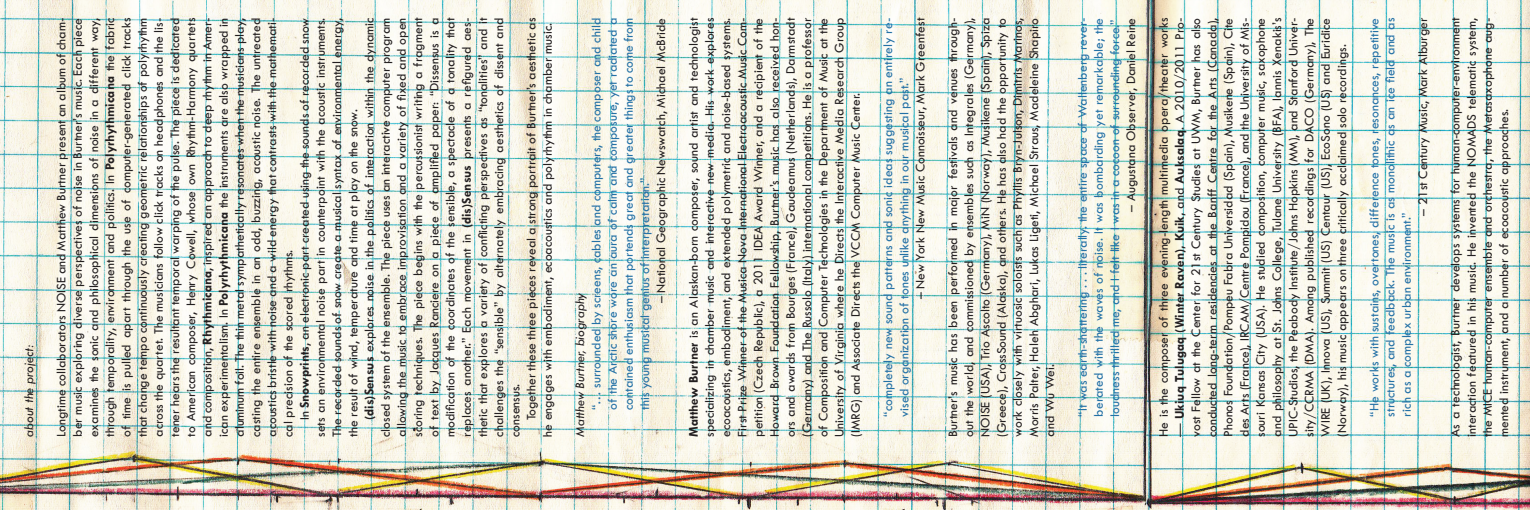
<style>
.page{position:relative;width:1530px;height:510px;background:#fff}
.page>*{position:absolute;margin:0;border:0;box-sizing:border-box;transform-origin:0 0}
.t1{font:13.5px/16.2px "Tw Cen";color:#231f20;text-align:justify}
.t2{font:13.5px/16.2px "Tw Cen";color:#2471a6;text-align:justify}
.t3{font:italic 13.5px "Tw Cen";color:#231f20}
.s1{font-weight:700}
</style>
<div class="page">
<img style="left:0;top:0;width:1529px;height:510px">
<p class="t3" style="left:21px;top:437px;width:94px;rotate:-90deg">about the project:</p>
<p class="t1" style="left:53px;top:437px;width:420px;rotate:-90deg">Longtime collaborators NOISE and Matthew Burtner present an album of cham&shy;ber music exploring diverse perspectives of noise in Burtner’s music. Each piece examines the sonic and philosophical dimensions of noise in a different way, through temporality, environment and politics. In <span class="s1">Polyrhythmicana</span> the fabric of time is pulled apart through the use of computer-generated click tracks that change tempo continuously creating geometric relationships of polyrhythm across the quartet. The musicians follow click tracks on headphones and the lis&shy;tener hears the resultant temporal warping of the pulse. The piece is dedicated to American composer, Henry Cowell, whose own Rhythm-Harmony quartets and composition, <span class="s1">Rhythmicana</span>, inspired an approach to deep rhythm in Amer&shy;ican experimentalism. In <span class="s1">Polyrhythmicana</span> the instruments are also wrapped in aluminum foil. The thin metal sympathetically resonates when the musicians play, casting the entire ensemble in an odd, buzzing, acoustic noise. The untreated acoustics bristle with noise and a wild energy that contrasts with the mathemati&shy;cal precision of the scored rhythms.</p>
<p class="t1" style="left:296px;top:437px;width:420px;text-indent:16px;rotate:-90deg">In <span class="s1">Snowprints</span>, an electronic part created using the sounds of recorded snow sets an environmental noise part in counterpoint with the acoustic instruments.<br>The recorded sounds of snow create a musical syntax of environmental energy, the result of wind, temperature and time at play on the snow.</p>
<p class="t1" style="left:361px;top:437px;width:420px;text-indent:16px;rotate:-90deg"><span class="s1">(dis)Sensus</span> explores noise in the politics of interaction within the dynamic closed system of the ensemble. The piece uses an interactive computer program allowing the music to embrace improvisation and a variety of fixed and open scoring techniques. The piece begins with the percussionist writing a fragment of text by Jacques Ranciere on a piece of amplified paper: “Dissensus is a modification of the coordinates of the sensible, a spectacle of a tonality that replaces another.” Each movement in <span class="s1">(dis)Sensus</span> presents a refigured aes&shy;thetic that explores a variety of conflicting perspectives as “tonalities” and it challenges the “sensible” by alternately embracing aesthetics of dissent and consensus.</p>
<p class="t1" style="left:523px;top:437px;width:420px;text-indent:16px;rotate:-90deg">Together these three pieces reveal a strong portrait of Burtner’s aesthetic as he engages with embodiment, ecoacoustics and polyrhythm in chamber music.</p>
<p class="t2" style="left:588px;top:410px;width:393px;rotate:-90deg">“… surrounded by screens, cables and computers, the composer and child of the Arctic shore wore an aura of calm and composure, yet radiated a contained enthusiasm that portends great and greater things to come from this young musical genius of interpretation.”</p>
<p class="t1" style="left:653px;top:303px;width:287px;rotate:-90deg">– National Geographic Newswatch, Michael McBride</p>
<p class="t1" style="left:685px;top:437px;width:420px;rotate:-90deg"><span class="s1">Matthew Burtner</span> is an Alaskan-born composer, sound artist and technologist specializing in chamber music and interactive new media. His work explores ecoacoustics, embodiment, and extended polymetric and noise-based systems.<br>First Prize Winner of the Musica Nova International Electroacoustic Music Com&shy;petition (Czech Republic), a 2011 IDEA Award Winner, and a recipient of the Howard Brown Foundation Fellowship, Burtner’s music has also received hon&shy;ors and awards from Bourges (France), Gaudeamus (Netherlands), Darmstadt (Germany) and The Russolo (Italy) international competitions. He is a professor of Composition and Computer Technologies in the Department of Music at the University of Virginia where he Directs the Interactive Media Research Group (IMRG) and Associate Directs the VCCM Computer Music Center.</p>
<p class="t2" style="left:879px;top:416px;width:400px;rotate:-90deg">“completely new sound patterns and sonic ideas suggesting an entirely re&shy;vised organization of tones unlike anything in our musical past.”</p>
<p class="t1" style="left:912px;top:299px;width:283px;rotate:-90deg">– New York New Music Connoisseur, Mark Greenfest</p>
<p class="t1" style="left:944px;top:437px;width:420px;rotate:-90deg">Burtner’s music has been performed in major festivals and venues through&shy;out the world, and commissioned by ensembles such as Integrales (Germany), NOISE (USA), Trio Ascolto (Germany), MiN (Norway), Musikene (Spain), Spiza (Greece), CrossSound (Alaska), and others. He has also had the opportunity to work closely with virtuosic soloists such as Phyllis Bryn-Julson, Dimitris Marinos, Morris Palter, Haleh Abghari, Lukas Ligeti, Michael Straus, Madeleine Shapiro and Wu Wei.</p>
<p class="t2" style="left:1074px;top:416px;width:400px;rotate:-90deg">“It was earth-shattering . . . literally. the entire space of Wallenberg rever&shy;berated with the waves of noise. It was bombarding yet remarkable; the loudness thrilled me, and I felt like I was in a cocoon of surrounding force.”</p>
<p class="t1" style="left:1122px;top:212px;width:195px;rotate:-90deg">– Augustana Observer, Daniel Reine</p>
<p class="t1" style="left:1155px;top:437px;width:420px;rotate:-90deg">He is the composer of three evening-length multimedia opera/theater works</p>
<p class="t1" style="left:1171px;top:437px;width:420px;rotate:-90deg">— <span class="s1">Ukiuq Tulugaq (Winter Raven), Kuik,</span> and <span class="s1">Auksalaq</span>. A 2010/2011 Pro&shy;vost Fellow at the Center for 21st Century Studies at UWM, Burtner has also conducted long-term residencies at the Banff Centre for the Arts (Canada), Phonos Foundation/Pompeu Fabra Universidad (Spain), Musikene (Spain), Cite des Arts (France), IRCAM/Centre Pompidou (France), and the University of Mis&shy;souri Kansas City (USA). He studied composition, computer music, saxophone and philosophy at St. Johns College, Tulane University (BFA), Iannis Xenakis’s UPIC-Studios, the Peabody Institute/Johns Hopkins (MM), and Stanford Univer&shy;sity/CCRMA (DMA). Among published recordings for DACO (Germany), The WIRE (UK), Innova (US), Summit (US) Centaur (US), EcoSono (US) and Euridice (Norway), his music appears on three critically acclaimed solo recordings.</p>
<p class="t2" style="left:1365px;top:416px;width:400px;rotate:-90deg">“He works with sustains, overtones, difference tones, resonances, repetitive structures, and feedback. The music is as monolithic as an ice field and as rich as a complex urban environment.”</p>
<p class="t1" style="left:1414px;top:216px;width:199px;rotate:-90deg">– 21st Century Music, Mark Alburger</p>
<p class="t1" style="left:1446px;top:437px;width:420px;rotate:-90deg">As a technologist, Burtner develops systems for human-computer-environment interaction featured in his music. He invented the NOMADS telematic system, the MICE human-computer ensemble and orchestra, the Metasaxophone aug&shy;mented instrument, and a number of ecoacoustic approaches.</p>
<p class="t3" style="left:572px;top:437px;width:146px;rotate:-90deg">Matthew Burtner, biography</p>
</div>
